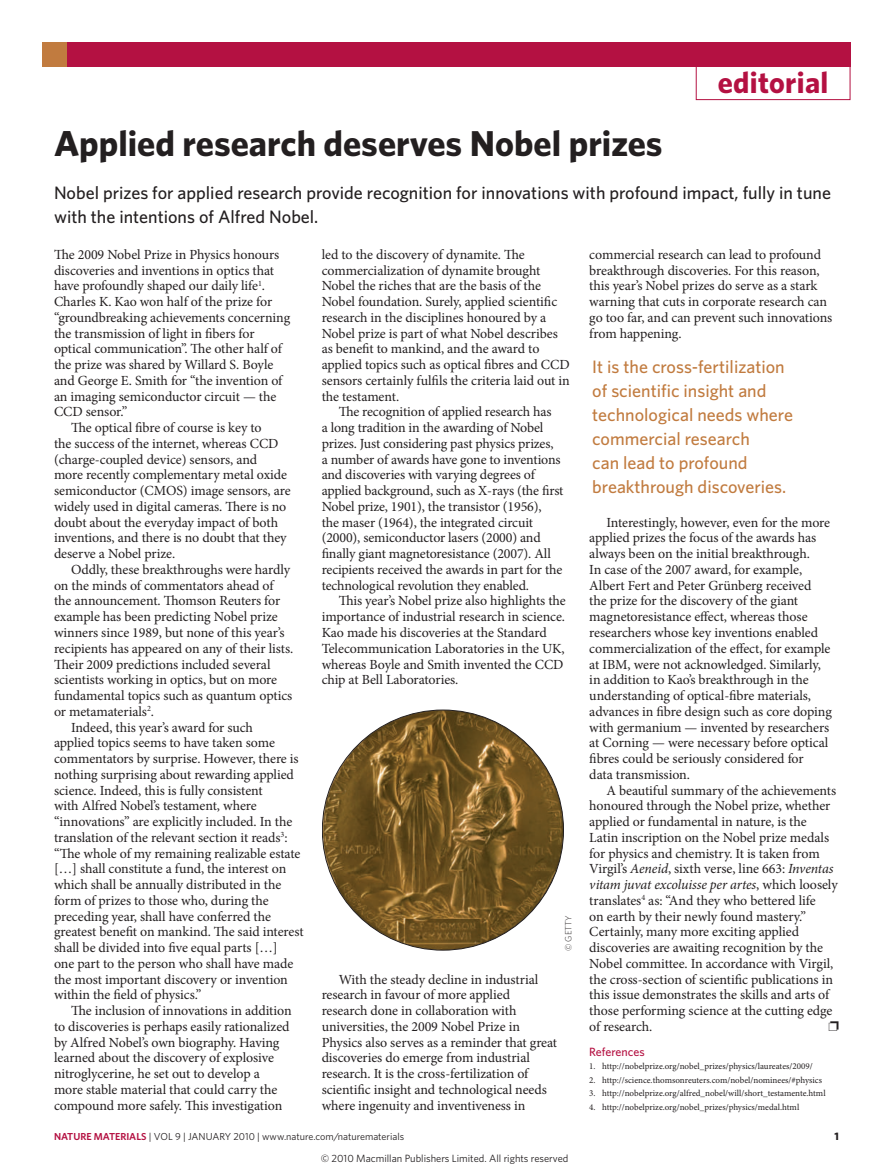
<style>
.page{position:relative;width:893px;height:1174px;background:#fff}
.page>*{position:absolute;margin:0;border:0;box-sizing:border-box;transform-origin:0 0}
.t1{font:700 36px "Whitney";color:#231f20}
.t2{font:700 30px "Whitney";letter-spacing:.01em;color:#b41142}
.t3{font:500 18px/24px "Whitney";color:#c17b3f}
.t4{font:500 18px/24px "Whitney";color:#231f20}
.t5{font:13.95px/15.8px "Minion Pro";letter-spacing:-.01em;color:#231f20}
.t6{font:500 12px "Whitney";color:#b41142}
.t7{font:700 10.8px "Whitney";color:#231f20}
.t8{font:10.5px "Whitney Book 2";color:#231f20}
.t9{font:10.2px "Whitney";color:#231f20}
.t10{font:9px "Minion Pro";letter-spacing:-.005em;color:#231f20}
.t11{font:300 9px "Whitney";color:#231f20}
.s1{font-style:italic}
.s2{font-weight:600;color:#b41142}
</style>
<div class="page">
<div style="left:696px;top:66px;width:154px;height:34px;border:1px solid #b41142"></div>
<div style="left:43px;top:43px;width:807px;height:24px;background:#b41142"></div>
<div style="left:43px;top:43px;width:24px;height:24px;background:#c17b3f"></div>
<img style="left:322px;top:710px;width:241px;height:240px">
<h1 class="t1" style="left:54px;top:120px;width:610px">Applied research deserves Nobel prizes</h1>
<h2 class="t2" style="left:718px;top:62px;width:112px">editorial</h2>
<p class="t4" style="left:54px;top:181px;width:778px">Nobel prizes for applied research provide recognition for innovations with profound impact, fully in tune with the intentions of Alfred Nobel.</p>
<p class="t5" style="left:54px;top:246px;width:227px">The 2009 Nobel Prize in Physics honours</p>
<p class="t5" style="left:54px;top:262px;width:222px">discoveries and inventions in optics that</p>
<p class="t5" style="left:54px;top:278px;width:213px">have profoundly shaped our daily life<sup>1</sup>.</p>
<p class="t5" style="left:54px;top:294px;width:220px">Charles K. Kao won half of the prize for</p>
<p class="t5" style="left:54px;top:309px;width:238px">“groundbreaking achievements concerning</p>
<p class="t5" style="left:54px;top:325px;width:202px">the transmission of light in fibers for</p>
<p class="t5" style="left:54px;top:341px;width:229px">optical communication”. The other half of</p>
<p class="t5" style="left:54px;top:357px;width:221px">the prize was shared by Willard S. Boyle</p>
<p class="t5" style="left:54px;top:372px;width:230px">and George E. Smith for “the invention of</p>
<p class="t5" style="left:54px;top:388px;width:224px">an imaging semiconductor circuit — the</p>
<p class="t5" style="left:54px;top:404px;width:75px">CCD sensor.”</p>
<p class="t5" style="left:71px;top:420px;width:192px">The optical fibre of course is key to</p>
<p class="t5" style="left:54px;top:435px;width:226px">the success of the internet, whereas CCD</p>
<p class="t5" style="left:54px;top:451px;width:205px">(charge-coupled device) sensors, and</p>
<p class="t5" style="left:54px;top:467px;width:235px">more recently complementary metal oxide</p>
<p class="t5" style="left:54px;top:483px;width:238px">semiconductor (CMOS) image sensors, are</p>
<p class="t5" style="left:54px;top:498px;width:234px">widely used in digital cameras. There is no</p>
<p class="t5" style="left:54px;top:514px;width:226px">doubt about the everyday impact of both</p>
<p class="t5" style="left:54px;top:530px;width:234px">inventions, and there is no doubt that they</p>
<p class="t5" style="left:54px;top:546px;width:123px">deserve a Nobel prize.</p>
<p class="t5" style="left:71px;top:561px;width:221px">Oddly, these breakthroughs were hardly</p>
<p class="t5" style="left:54px;top:577px;width:221px">on the minds of commentators ahead of</p>
<p class="t5" style="left:54px;top:593px;width:228px">the announcement. Thomson Reuters for</p>
<p class="t5" style="left:54px;top:609px;width:225px">example has been predicting Nobel prize</p>
<p class="t5" style="left:54px;top:624px;width:232px">winners since 1989, but none of this year’s</p>
<p class="t5" style="left:54px;top:640px;width:241px">recipients has appeared on any of their lists.</p>
<p class="t5" style="left:54px;top:656px;width:218px">Their 2009 predictions included several</p>
<p class="t5" style="left:54px;top:672px;width:225px">scientists working in optics, but on more</p>
<p class="t5" style="left:54px;top:687px;width:240px">fundamental topics such as quantum optics</p>
<p class="t5" style="left:54px;top:703px;width:102px">or metamaterials<sup>2</sup>.</p>
<p class="t5" style="left:71px;top:719px;width:183px">Indeed, this year’s award for such</p>
<p class="t5" style="left:54px;top:735px;width:223px">applied topics seems to have taken some</p>
<p class="t5" style="left:54px;top:750px;width:246px">commentators by surprise. However, there is</p>
<p class="t5" style="left:54px;top:766px;width:241px">nothing surprising about rewarding applied</p>
<p class="t5" style="left:54px;top:782px;width:210px">science. Indeed, this is fully consistent</p>
<p class="t5" style="left:54px;top:798px;width:204px">with Alfred Nobel’s testament, where</p>
<p class="t5" style="left:54px;top:813px;width:240px">“innovations” are explicitly included. In the</p>
<p class="t5" style="left:54px;top:829px;width:235px">translation of the relevant section it reads<sup>3</sup>:</p>
<p class="t5" style="left:54px;top:845px;width:248px">“The whole of my remaining realizable estate</p>
<p class="t5" style="left:54px;top:861px;width:234px">[…] shall constitute a fund, the interest on</p>
<p class="t5" style="left:54px;top:876px;width:229px">which shall be annually distributed in the</p>
<p class="t5" style="left:54px;top:892px;width:216px">form of prizes to those who, during the</p>
<p class="t5" style="left:54px;top:908px;width:219px">preceding year, shall have conferred the</p>
<p class="t5" style="left:54px;top:924px;width:251px">greatest benefit on mankind. The said interest</p>
<p class="t5" style="left:54px;top:939px;width:225px">shall be divided into five equal parts […]</p>
<p class="t5" style="left:54px;top:955px;width:241px">one part to the person who shall have made</p>
<p class="t5" style="left:54px;top:971px;width:235px">the most important discovery or invention</p>
<p class="t5" style="left:54px;top:987px;width:149px">within the field of physics.”</p>
<p class="t5" style="left:71px;top:1002px;width:222px">The inclusion of innovations in addition</p>
<p class="t5" style="left:54px;top:1018px;width:237px">to discoveries is perhaps easily rationalized</p>
<p class="t5" style="left:54px;top:1034px;width:227px">by Alfred Nobel’s own biography. Having</p>
<p class="t5" style="left:54px;top:1050px;width:222px">learned about the discovery of explosive</p>
<p class="t5" style="left:54px;top:1065px;width:207px">nitroglycerine, he set out to develop a</p>
<p class="t5" style="left:54px;top:1081px;width:225px">more stable material that could carry the</p>
<p class="t5" style="left:54px;top:1097px;width:230px">compound more safely. This investigation</p>
<p class="t5" style="left:322px;top:246px;width:250px">led to the discovery of dynamite. The commercialization of dynamite brought Nobel the riches that are the basis of the Nobel foundation. Surely, applied scientific research in the disciplines honoured by a Nobel prize is part of what Nobel describes as benefit to mankind, and the award to applied topics such as optical fibres and CCD sensors certainly fulfils the criteria laid out in the testament.</p>
<p class="t5" style="left:322px;top:404px;width:243px;text-indent:17px">The recognition of applied research has<br>a long tradition in the awarding of Nobel prizes. Just considering past physics prizes,<br>a number of awards have gone to inventions and discoveries with varying degrees of applied background, such as X-rays (the first Nobel prize, 1901), the transistor (1956),<br>the maser (1964), the integrated circuit (2000), semiconductor lasers (2000) and finally giant magnetoresistance (2007). All recipients received the awards in part for the technological revolution they enabled.</p>
<p class="t5" style="left:322px;top:593px;width:246px;text-indent:17px">This year’s Nobel prize also highlights the importance of industrial research in science.<br>Kao made his discoveries at the Standard Telecommunication Laboratories in the UK, whereas Boyle and Smith invented the CCD chip at Bell Laboratories.</p>
<p class="t11" style="left:562px;top:951px;width:37px;rotate:-90deg">© Getty</p>
<p class="t5" style="left:322px;top:971px;width:237px;text-indent:17px">With the steady decline in industrial research in favour of more applied research done in collaboration with universities, the 2009 Nobel Prize in Physics also serves as a reminder that great discoveries do emerge from industrial research. It is the cross-fertilization of scientific insight and technological needs where ingenuity and inventiveness in</p>
<p class="t5" style="left:589px;top:246px;width:244px">commercial research can lead to profound breakthrough discoveries. For this reason, this year’s Nobel prizes do serve as a stark warning that cuts in corporate research can go too far, and can prevent such innovations from happening.</p>
<p class="t3" style="left:592px;top:354px;width:202px">It is the cross-fertilization of scientific insight and technological needs where commercial research<br>can lead to profound breakthrough discoveries.</p>
<p class="t5" style="left:589px;top:514px;width:244px;text-indent:17px">Interestingly, however, even for the more applied prizes the focus of the awards has always been on the initial breakthrough.<br>In case of the 2007 award, for example, Albert Fert and Peter Grünberg received the prize for the discovery of the giant magnetoresistance effect, whereas those researchers whose key inventions enabled commercialization of the effect, for example at IBM, were not acknowledged. Similarly, in addition to Kao’s breakthrough in the understanding of optical-fibre materials, advances in fibre design such as core doping with germanium — invented by researchers at Corning — were necessary before optical fibres could be seriously considered for<br>data transmission.</p>
<p class="t5" style="left:589px;top:782px;width:250px;text-indent:17px">A beautiful summary of the achievements honoured through the Nobel prize, whether applied or fundamental in nature, is the Latin inscription on the Nobel prize medals for physics and chemistry. It is taken from Virgil’s <span class="s1">Aeneid</span>, sixth verse, line 663: <span class="s1">Inventas vitam juvat excoluisse per artes</span>, which loosely translates<sup>4</sup> as: “And they who bettered life<br>on earth by their newly found mastery.” Certainly, many more exciting applied discoveries are awaiting recognition by the Nobel committee. In accordance with Virgil, the cross-section of scientific publications in this issue demonstrates the skills and arts of those performing science at the cutting edge of research.</p>
<p class="t6" style="left:589px;top:1043px;width:57px">References</p>
<p class="t10" style="left:589px;top:1060px;width:225px">1. http://nobelprize.org/nobel_prizes/physics/laureates/2009/</p>
<p class="t10" style="left:589px;top:1073px;width:234px">2. http://science.thomsonreuters.com/nobel/nominees/#physics</p>
<p class="t10" style="left:589px;top:1087px;width:238px">3. http://nobelprize.org/alfred_nobel/will/short_testamente.html</p>
<p class="t10" style="left:589px;top:1100px;width:211px">4. http://nobelprize.org/nobel_prizes/physics/medal.html</p>
<p class="t9" style="left:54px;top:1129px;width:352px"><span class="s2">NATURE MATERIALS</span> | VOL 9 | JANUARY 2010 | www.nature.com/naturematerials</p>
<p class="t7" style="left:834px;top:1129px;width:6px">1</p>
<p class="t8" style="left:321px;top:1152px;width:249px">© 2010 Macmillan Publishers Limited. All rights reserved</p>
</div>
